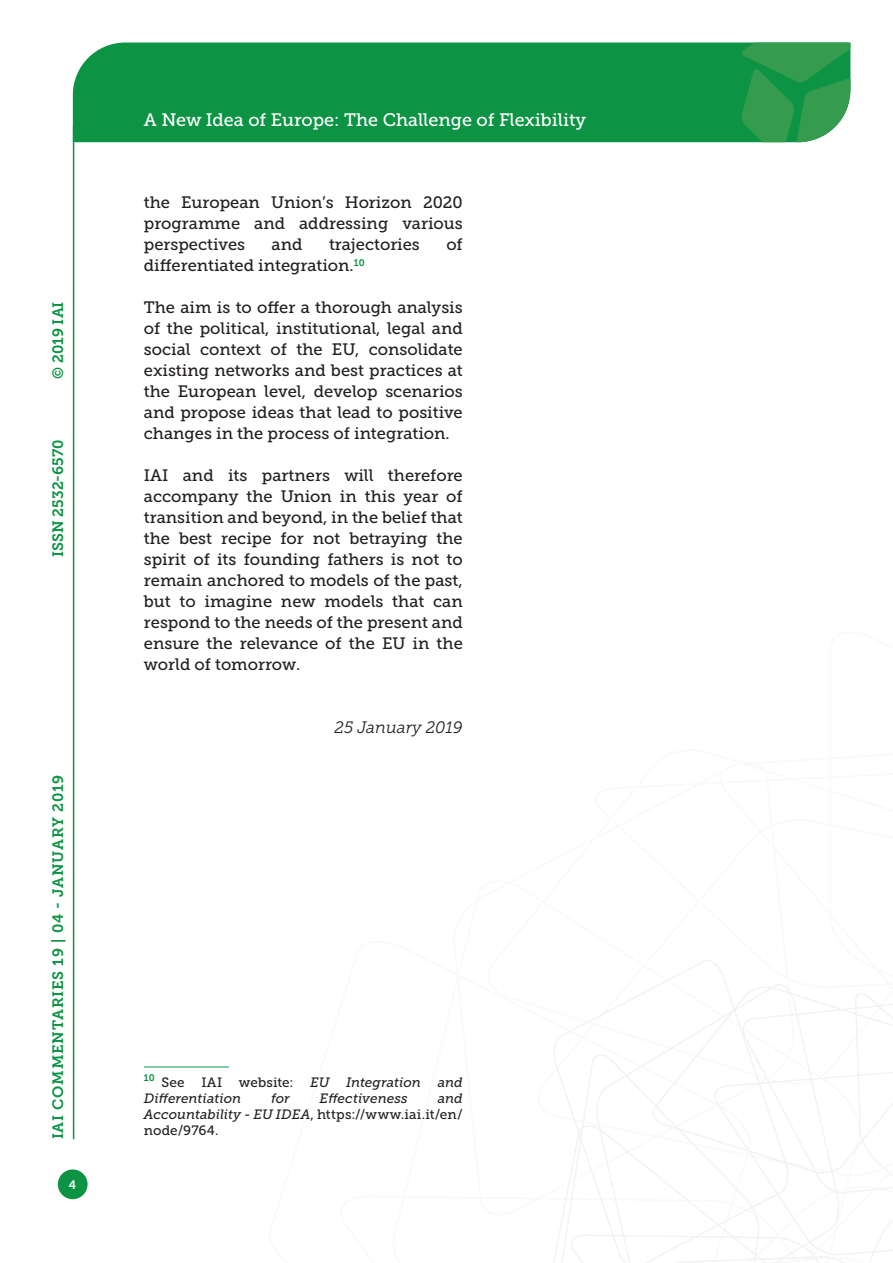
<style>
.page{position:relative;width:893px;height:1263px;background:#fff}
.page>*{position:absolute;margin:0;border:0;box-sizing:border-box;transform-origin:0 0}
.t1{font:18px "Museo Slab 500";color:#fff}
.Testo{font:16.5px/21px "Museo Slab 500";color:#231f20;text-align:justify}
.Testo-2{font:italic 16.5px "Museo Slab 300";color:#231f20}
.t2{font:15px "Museo Slab 700";letter-spacing:.045em;color:#0d9344}
.t3{font:15px "Museo Slab 700";color:#0d9344}
.Nota{font:italic 13.5px/16.2px "Museo Slab 500";color:#231f20}
.Nota-2{font:13.5px/16.2px "Museo Slab 500";letter-spacing:.015em;color:#231f20;text-align:justify}
.t4{font:12px "Museo Slab 700";color:#fff}
.s1{font-style:normal}
.s2{font-style:italic}
</style>
<div class="page">
<svg style="left:553px;top:960px;width:340px;height:303px"></svg>
<div style="left:73px;top:43px;width:668px;height:99px;background:#0d9344"></div>
<svg style="left:741px;top:43px;width:109px;height:99px;background:#339d54"></svg>
<div style="left:58px;top:1169px;width:30px;height:30px;background:#0d9344;border-radius:50%"></div>
<hr style="left:73px;top:126px;width:1px;height:1013px;background:#0d9344">
<hr style="left:144px;top:1067px;width:85px;height:1px;background:#0d9344">
<p class="t2" style="left:50px;top:379px;width:79px;rotate:-90deg">© 2019 IAI</p>
<p class="t3" style="left:50px;top:557px;width:119px;rotate:-90deg">ISSN 2532-6570</p>
<p class="t2" style="left:50px;top:1139px;width:366px;rotate:-90deg">IAI COMMENTARIES 19 | 04 - JANUARY 2019</p>
<p class="t4" style="left:69px;top:1178px;width:9px">4</p>
<p class="t1" style="left:144px;top:110px;width:444px">A New Idea of Europe: The Challenge of Flexibility</p>
<p class="Testo" style="left:144px;top:192px;width:320px">the European Union’s Horizon 2020 programme and addressing various perspectives</p>
<p class="Testo" style="left:272px;top:234px;width:32px">and</p>
<p class="Testo" style="left:329px;top:234px;width:92px">trajectories</p>
<p class="Testo" style="left:446px;top:234px;width:18px">of</p>
<p class="Testo" style="left:144px;top:255px;width:222px">differentiated integration.<sup>10</sup></p>
<p class="Testo" style="left:144px;top:297px;width:320px">The aim is to offer a thorough analysis of the political, institutional, legal and social context of the EU, consolidate existing networks and best practices at the European level, develop scenarios and propose ideas that lead to positive changes in the process of integration.</p>
<p class="Testo" style="left:144px;top:465px;width:320px">IAI and its partners will therefore accompany the Union in this year of transition and beyond, in the belief that the best recipe for not betraying the spirit of its founding fathers is not to remain anchored to models of the past, but to imagine new models that can respond to the needs of the present and ensure the relevance of the EU in the world of tomorrow.</p>
<p class="Testo-2" style="left:335px;top:718px;width:130px">25 January 2019</p>
<p class="Nota" style="left:144px;top:1074px;width:320px"><sup>10</sup> <span class="s1">See IAI website:</span> EU Integration and<br>Differentiation</p>
<p class="Nota" style="left:271px;top:1090px;width:20px">for</p>
<p class="Nota" style="left:320px;top:1090px;width:90px">Effectiveness</p>
<p class="Nota-2" style="left:144px;top:1090px;width:320px;text-indent:294px"><span class="s2">and Accountability - EU IDEA</span>, https://www.iai.it/en/ node/9764.</p>
</div>
